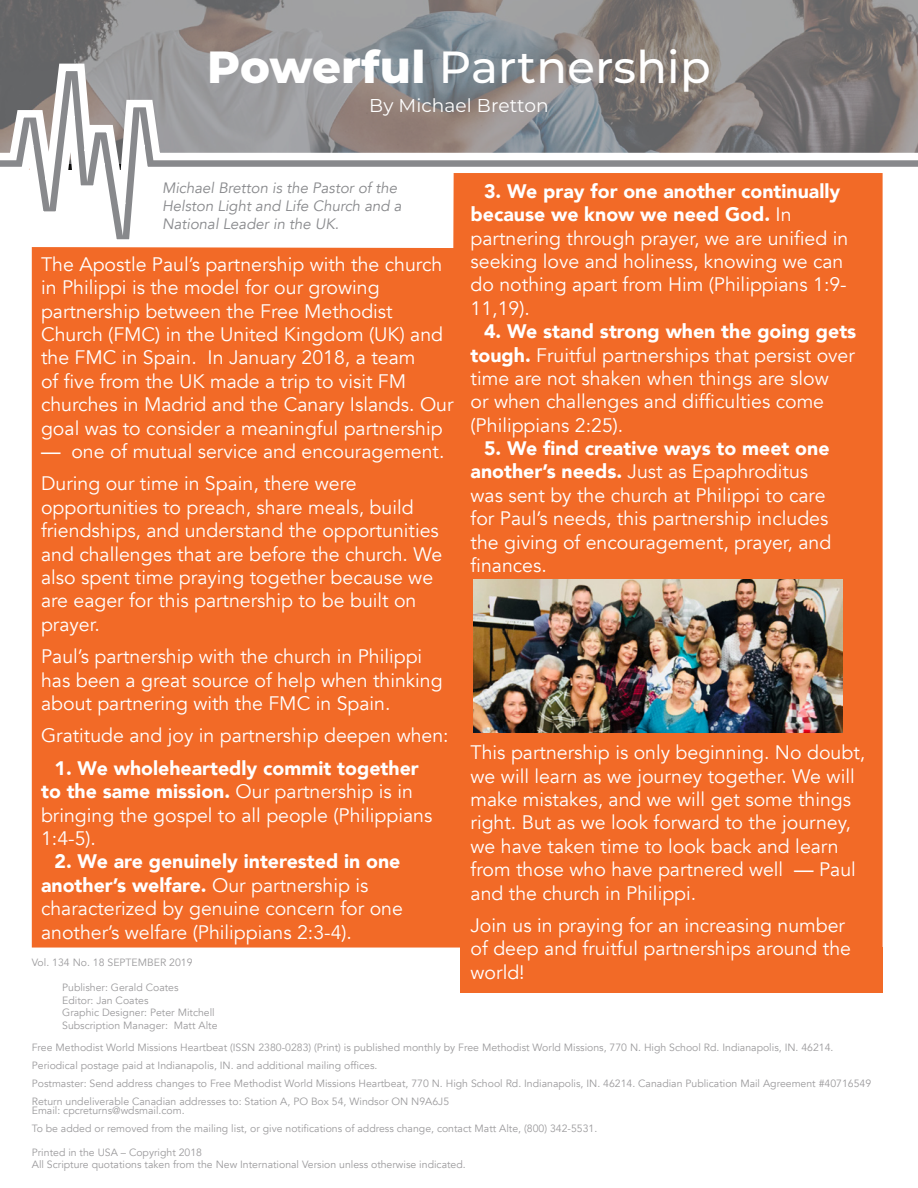
<style>
.page{position:relative;width:918px;height:1188px;background:#fff}
.page>*{position:absolute;margin:0;border:0;box-sizing:border-box;transform-origin:0 0}
.t1{font:500 45px "Montserrat";letter-spacing:.005em;color:#fff}
.t2{font:19.5px/23.4px "Avenir";color:#fff}
.t3{font:18.6px "Montserrat";letter-spacing:.005em;color:#fff}
.t4{font:italic 15px/18px "Avenir";color:#88898c}
.t5{font:10.5px "Avenir";color:#9c9b9d}
.s1{font-weight:800}
.s2{font-weight:900}
.s3{font-weight:500}
</style>
<div class="page">
<div style="left:460px;top:948px;width:423px;height:45px;background:#f26a27"></div>
<svg style="left:0;top:0;width:918px;height:43px;background:#898888"></svg>
<svg style="left:0;top:43px;width:918px;height:224px"></svg>
<div style="left:32px;top:173px;width:851px;height:775px;background:#f26a27"></div>
<svg style="left:0;top:215px;width:11px;height:52px"></svg>
<img style="left:474px;top:580px;width:369px;height:153px">
<p class="t1" style="left:207px;top:35px;width:505px"><span class="s1">Powerful</span> Partnership</p>
<p class="t3" style="left:369px;top:93px;width:181px">By Michael Bretton</p>
<p class="t4" style="left:162px;top:179px;width:241px">Michael Bretton is the Pastor of the<br>Helston Light and Life Church and a<br>National Leader in the UK.</p>
<p class="t2" style="left:471px;top:180px;width:379px;text-indent:14px"><span class="s2">3. We pray for one another continually because we know we need God.</span> In partnering through prayer, we are unified in seeking love and holiness, knowing we can do nothing apart from Him (Philippians 1:9- 11,19).</p>
<p class="t2" style="left:471px;top:320px;width:387px;text-indent:14px"><span class="s2">4. We stand strong when the going gets tough.</span> Fruitful partnerships that persist over time are not shaken when things are slow<br>or when challenges and difficulties come (Philippians 2:25).</p>
<p class="t2" style="left:471px;top:437px;width:362px;text-indent:14px"><span class="s2">5. We find creative ways to meet one another’s needs.</span> Just as Epaphroditus was sent by the church at Philippi to care for Paul’s needs, this partnership includes the giving of encouragement, prayer, and finances.</p>
<p class="t2" style="left:41px;top:253px;width:414px">The Apostle Paul’s partnership with the church in Philippi is the model for our growing partnership between the Free Methodist Church (FMC) in the United Kingdom (UK) and the FMC in Spain. In January 2018, a team<br>of five from the UK made a trip to visit FM churches in Madrid and the Canary Islands. Our goal was to consider a meaningful partnership</p>
<p class="t2" style="left:41px;top:440px;width:405px"><span class="s3">—</span> one of mutual service and encouragement.</p>
<p class="t2" style="left:41px;top:472px;width:403px">During our time in Spain, there were opportunities to preach, share meals, build friendships, and understand the opportunities and challenges that are before the church. We also spent time praying together because we are eager for this partnership to be built on prayer.</p>
<p class="t2" style="left:41px;top:645px;width:403px">Paul’s partnership with the church in Philippi has been a great source of help when thinking about partnering with the FMC in Spain.</p>
<p class="t2" style="left:41px;top:724px;width:409px">Gratitude and joy in partnership deepen when:</p>
<p class="t2" style="left:41px;top:757px;width:393px;text-indent:14px"><span class="s2">1. We wholeheartedly commit together to the same mission.</span> Our partnership is in bringing the gospel to all people (Philippians 1:4-5).</p>
<p class="t2" style="left:41px;top:850px;width:363px;text-indent:14px"><span class="s2">2. We are genuinely interested in one another’s welfare.</span> Our partnership is characterized by genuine concern for one another’s welfare (Philippians 2:3-4).</p>
<p class="t2" style="left:471px;top:741px;width:396px">This partnership is only beginning. No doubt, we will learn as we journey together. We will make mistakes, and we will get some things right. But as we look forward to the journey, we have taken time to look back and learn from those who have partnered well <span class="s3">—</span> Paul and the church in Philippi.</p>
<p class="t2" style="left:471px;top:914px;width:382px">Join us in praying for an increasing number of deep and fruitful partnerships around the world!</p>
<p class="t5" style="left:32px;top:956px;width:162px">Vol. 134 No. 18 SEPTEMBER 2019</p>
<p class="t5" style="left:62px;top:981px;width:118px">Publisher: Gerald Coates</p>
<p class="t5" style="left:62px;top:994px;width:88px">Editor: Jan Coates</p>
<p class="t5" style="left:62px;top:1006px;width:154px">Graphic Designer: Peter Mitchell</p>
<p class="t5" style="left:62px;top:1019px;width:157px">Subscription Manager: Matt Alte</p>
<p class="t5" style="left:32px;top:1041px;width:803px">Free Methodist World Missions Heartbeat (ISSN 2380-0283) (Print) is published monthly by Free Methodist World Missions, 770 N. High School Rd. Indianapolis, IN. 46214.</p>
<p class="t5" style="left:32px;top:1059px;width:347px">Periodical postage paid at Indianapolis, IN. and additional mailing offices.</p>
<p class="t5" style="left:32px;top:1077px;width:841px">Postmaster: Send address changes to Free Methodist World Missions Heartbeat, 770 N. High School Rd. Indianapolis, IN. 46214. Canadian Publication Mail Agreement #40716549</p>
<p class="t5" style="left:32px;top:1095px;width:419px">Return undeliverable Canadian addresses to: Station A, PO Box 54, Windsor ON N9A6J5</p>
<p class="t5" style="left:32px;top:1104px;width:154px">Email: cpcreturns@wdsmail.com.</p>
<p class="t5" style="left:32px;top:1122px;width:567px">To be added or removed from the mailing list, or give notifications of address change, contact Matt Alte, (800) 342-5531.</p>
<p class="t5" style="left:32px;top:1146px;width:172px">Printed in the USA – Copyright 2018</p>
<p class="t5" style="left:32px;top:1158px;width:435px">All Scripture quotations taken from the New International Version unless otherwise indicated.</p>
</div>
